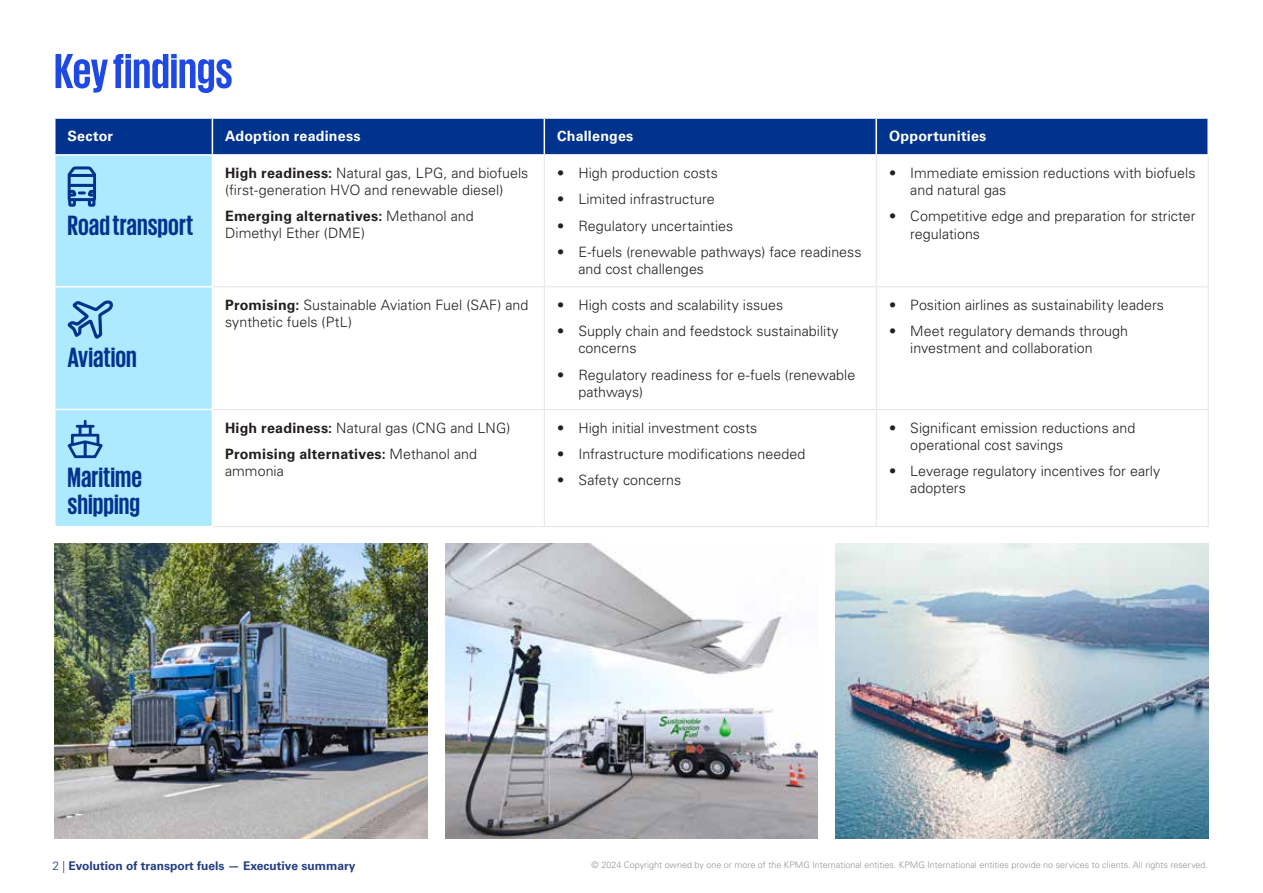
<style>
.page{position:relative;width:1263px;height:893px;background:#fff}
.page>*{position:absolute;margin:0;border:0;box-sizing:border-box;transform-origin:0 0}
.t1{font:700 50.25px "KPMG";color:#1e49e2}
.t2{font:700 28.5px/27px "KPMG";color:#00338d}
.t3{font:300 14.25px/17.1px "Univers LT Std";color:#231f20}
.t4{font:700 14.25px/26.2px "Univers LT Std";letter-spacing:.015em;color:#231f20}
.t5{font:700 14.25px "Univers LT Std";letter-spacing:.015em;color:#fff}
.t6{font:700 12px "Univers LT Std";color:#253d86}
.t7{font:300 9px "Univers LT Std";color:#939598}
.s1{font-weight:700}
.s2{font-weight:300}
</style>
<div class="page">
<div style="left:56px;top:119px;width:1151px;height:35px;background:#00338d"></div>
<div style="left:56px;top:156px;width:156px;height:370px;background:#aceaff"></div>
<hr style="left:212px;top:119px;width:1px;height:35px;background:#fff">
<hr style="left:544px;top:119px;width:1px;height:35px;background:#fff">
<hr style="left:875px;top:119px;width:2px;height:35px;background:#fff">
<hr style="left:54px;top:286px;width:159px;height:2px;background:#fff">
<hr style="left:54px;top:409px;width:159px;height:1px;background:#fff">
<hr style="left:544px;top:156px;width:1px;height:130px;background:#e5e5e5">
<hr style="left:876px;top:156px;width:1px;height:130px;background:#e5e5e5">
<hr style="left:1208px;top:156px;width:1px;height:130px;background:#e5e5e5">
<hr style="left:213px;top:286px;width:331px;height:1px;background:#e5e5e5">
<hr style="left:544px;top:286px;width:332px;height:1px;background:#e5e5e5">
<hr style="left:544px;top:287px;width:1px;height:122px;background:#e5e5e5">
<hr style="left:876px;top:286px;width:332px;height:1px;background:#e5e5e5">
<hr style="left:876px;top:287px;width:1px;height:122px;background:#e5e5e5">
<hr style="left:1208px;top:287px;width:1px;height:122px;background:#e5e5e5">
<hr style="left:213px;top:409px;width:331px;height:1px;background:#e5e5e5">
<hr style="left:544px;top:409px;width:332px;height:1px;background:#e5e5e5">
<hr style="left:544px;top:410px;width:1px;height:116px;background:#e5e5e5">
<hr style="left:876px;top:409px;width:332px;height:1px;background:#e5e5e5">
<hr style="left:876px;top:410px;width:1px;height:116px;background:#e5e5e5">
<hr style="left:1208px;top:410px;width:1px;height:116px;background:#e5e5e5">
<hr style="left:213px;top:526px;width:331px;height:1px;background:#e5e5e5">
<hr style="left:544px;top:526px;width:332px;height:1px;background:#e5e5e5">
<hr style="left:876px;top:526px;width:332px;height:1px;background:#e5e5e5">
<img style="left:54px;top:544px;width:373px;height:295px">
<img style="left:445px;top:544px;width:373px;height:295px">
<img style="left:836px;top:544px;width:373px;height:295px">
<svg style="left:67px;top:420px;width:36px;height:38px"></svg>
<svg style="left:68px;top:166px;width:28px;height:41px"></svg>
<svg style="left:67px;top:300px;width:47px;height:39px;background:#78b2dc"></svg>
<h1 class="t1" style="left:54px;top:46px;width:180px">Key findings</h1>
<p class="t5" style="left:68px;top:128px;width:47px">Sector</p>
<p class="t5" style="left:225px;top:128px;width:137px">Adoption readiness</p>
<p class="t5" style="left:557px;top:128px;width:78px">Challenges</p>
<p class="t5" style="left:889px;top:128px;width:99px">Opportunities</p>
<h2 class="t2" style="left:68px;top:211px;width:127px">Road transport</h2>
<h2 class="t2" style="left:68px;top:343px;width:71px">Aviation</h2>
<h2 class="t2" style="left:68px;top:463px;width:76px">Maritime shipping</h2>
<p class="t3" style="left:225px;top:164px;width:305px"><span class="s1">High readiness:</span> Natural gas, LPG, and biofuels (first-generation HVO and renewable diesel)</p>
<p class="t3" style="left:225px;top:208px;width:250px"><span class="s1">Emerging alternatives:</span> Methanol and<br>Dimethyl Ether (DME)</p>
<p class="t3" style="left:557px;top:164px;width:162px">• High production costs</p>
<p class="t3" style="left:557px;top:191px;width:159px">• Limited infrastructure</p>
<p class="t3" style="left:557px;top:217px;width:178px">• Regulatory uncertainties</p>
<p class="t3" style="left:578px;top:243px;width:285px;text-indent:-21px">• E-fuels (renewable pathways) face readiness and cost challenges</p>
<p class="t3" style="left:225px;top:296px;width:305px"><span class="s1">Promising:</span> Sustainable Aviation Fuel (SAF) and synthetic fuels (PtL)</p>
<p class="t3" style="left:557px;top:296px;width:228px">• High costs and scalability issues</p>
<p class="t3" style="left:578px;top:323px;width:262px;text-indent:-21px">• Supply chain and feedstock sustainability concerns</p>
<p class="t3" style="left:578px;top:366px;width:278px;text-indent:-21px">• Regulatory readiness for e-fuels (renewable pathways)</p>
<p class="t4" style="left:225px;top:415px;width:287px">High readiness: <span class="s2">Natural gas (CNG and LNG)<br></span>Promising alternatives: <span class="s2">Methanol and</span></p>
<p class="t3" style="left:225px;top:462px;width:60px">ammonia</p>
<p class="t3" style="left:557px;top:419px;width:202px">• High initial investment costs</p>
<p class="t3" style="left:557px;top:445px;width:250px">• Infrastructure modifications needed</p>
<p class="t3" style="left:557px;top:472px;width:126px">• Safety concerns</p>
<p class="t3" style="left:910px;top:164px;width:287px;text-indent:-21px">• Immediate emission reductions with biofuels and natural gas</p>
<p class="t3" style="left:910px;top:208px;width:287px;text-indent:-21px">• Competitive edge and preparation for stricter regulations</p>
<p class="t3" style="left:889px;top:296px;width:277px">• Position airlines as sustainability leaders</p>
<p class="t3" style="left:910px;top:323px;width:219px;text-indent:-21px">• Meet regulatory demands through investment and collaboration</p>
<p class="t3" style="left:910px;top:419px;width:227px;text-indent:-21px">• Significant emission reductions and operational cost savings</p>
<p class="t3" style="left:910px;top:462px;width:252px;text-indent:-21px">• Leverage regulatory incentives for early adopters</p>
<p class="t6" style="left:53px;top:859px;width:304px"><span class="s2">2 |</span> Evolution of transport fuels — Executive summary</p>
<p class="t7" style="left:592px;top:859px;width:618px">© 2024 Copyright owned by one or more of the KPMG International entities. KPMG International entities provide no services to clients. All rights reserved.</p>
</div>
